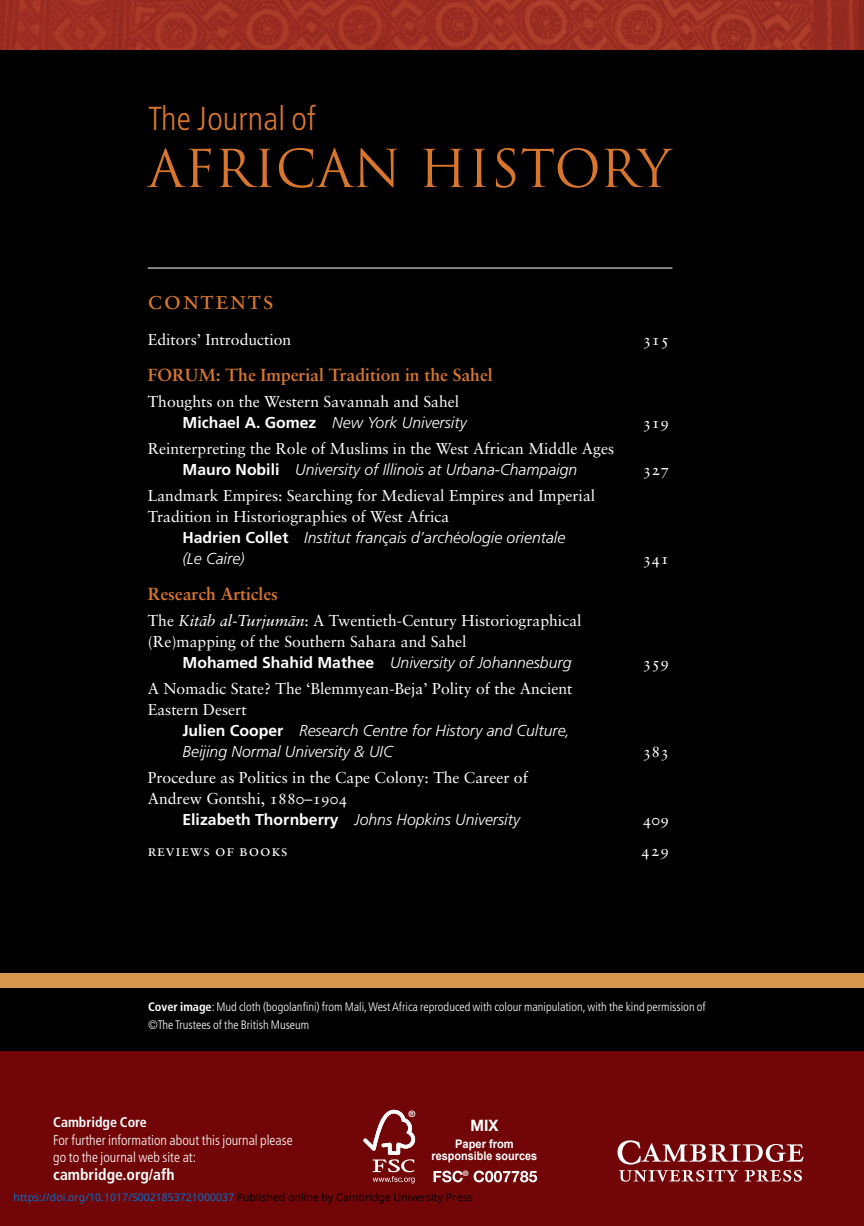
<style>
.page{position:relative;width:864px;height:1226px;background:#fff}
.page>*{position:absolute;margin:0;border:0;box-sizing:border-box;transform-origin:0 0}
.t1{font:50.75px "Trajan";letter-spacing:.01em;color:#d9762d}
.t2{font:300 condensed 33.25px "Frutiger";letter-spacing:.005em;color:#d9762d}
.t3{font:26.25px "Sabon Roman SC";letter-spacing:.06em;color:#d9762d}
.t4{font:700 17.5px "Sabon";color:#d9762d}
.t5{font:15.75px/21px "Sabon";color:#fff}
.t6{font:italic 300 15.75px/21px "Frutiger";color:#fff}
.t7{font:15.75px "Sabon Roman SC";color:#fff}
.t8{font:700 condensed 15.75px "Frutiger";color:#fff}
.t9{font:15.75px "Sabon Roman SC";letter-spacing:.05em;color:#fff}
.t10{font:700 15.75px "Helvetica Neue";color:#fff;scale:.95 1}
.t11{font:300 condensed 14px/17.5px "Frutiger";color:#fff}
.t12{font:700 condensed 14px "Frutiger";color:#fff}
.t13{font:300 condensed 12.25px/17.5px "Frutiger";color:#fff}
.t14{font:700 11.9px "Arial";color:#fff;scale:.91 1}
.t15{font:700 11.72px "Arial";color:#fff;scale:.95 1}
.t16{font:10.5px "Noto Sans";color:#0172cf}
.t17{font:700 8.92px "Helvetica Neue";color:#fff}
.t18{font:700 7.52px "Helvetica Neue";color:#fff}
.s1{font-weight:700;font-style:normal}
.s2{font-style:italic}
.s3{font-family:"Sabon Roman SC"}
.s4{font-weight:700}
.s5{color:#000}
</style>
<div class="page">
<div style="left:0;top:50px;width:863px;height:1046px;background:#000"></div>
<div style="left:0;top:1051px;width:863px;height:174px;background:#720507"></div>
<div style="left:0;top:973px;width:863px;height:14px;background:#d6984e"></div>
<img style="left:0;top:0;width:858px;height:50px">
<svg style="left:858px;top:0;width:5px;height:50px"></svg>
<svg style="left:617px;top:1140px;width:186px;height:41px"></svg>
<hr style="left:148px;top:267px;width:524px;height:1px;background:#fff">
<svg style="left:363px;top:1109px;width:52px;height:74px"></svg>
<svg style="left:433px;top:1170px;width:29px;height:12px"></svg>
<svg style="left:473px;top:1170px;width:64px;height:12px"></svg>
<h2 class="t2" style="left:148px;top:105px;width:169px">The Journal of</h2>
<h1 class="t1" style="left:148px;top:138px;width:524px">AFRICAN HISTORY</h1>
<h3 class="t3" style="left:148px;top:284px;width:128px">contents</h3>
<p class="t5" style="left:148px;top:330px;width:145px">Editors’ Introduction</p>
<p class="t7" style="left:642px;top:330px;width:28px">315</p>
<p class="t4" style="left:148px;top:364px;width:346px">FORUM: The Imperial Tradition in the Sahel</p>
<p class="t5" style="left:148px;top:392px;width:313px">Thoughts on the Western Savannah and Sahel</p>
<p class="t6" style="left:182px;top:413px;width:285px"><span class="s1">Michael A. Gomez</span> New York University</p>
<p class="t7" style="left:642px;top:413px;width:28px">319</p>
<p class="t5" style="left:148px;top:439px;width:468px">Reinterpreting the Role of Muslims in the West African Middle Ages</p>
<p class="t6" style="left:182px;top:460px;width:396px"><span class="s1">Mauro Nobili</span> University of Illinois at Urbana-Champaign</p>
<p class="t7" style="left:642px;top:460px;width:28px">327</p>
<p class="t5" style="left:148px;top:486px;width:449px">Landmark Empires: Searching for Medieval Empires and Imperial<br>Tradition in Historiographies of West Africa</p>
<p class="t6" style="left:182px;top:528px;width:384px"><span class="s1">Hadrien Collet</span> Institut français d’archéologie orientale (Le Caire)</p>
<p class="t7" style="left:642px;top:549px;width:28px">341</p>
<p class="t4" style="left:148px;top:583px;width:132px">Research Articles</p>
<p class="t5" style="left:148px;top:611px;width:435px">The <span class="s2">Kita¯b al-Turjuma¯n</span>: A Twentieth-Century Historiographical (Re)mapping of the Southern Sahara and Sahel</p>
<p class="t6" style="left:182px;top:653px;width:390px"><span class="s1">Mohamed Shahid Mathee</span> University of Johannesburg</p>
<p class="t7" style="left:642px;top:652px;width:28px">359</p>
<p class="t5" style="left:148px;top:679px;width:426px">A Nomadic State? The ‘Blemmyean-Beja’ Polity of the Ancient<br>Eastern Desert</p>
<p class="t6" style="left:182px;top:720px;width:389px"><span class="s1">Julien Cooper</span> Research Centre for History and Culture,<br>Beijing Normal University &amp; UIC</p>
<p class="t7" style="left:642px;top:741px;width:28px">383</p>
<p class="t5" style="left:148px;top:768px;width:381px">Procedure as Politics in the Cape Colony: The Career of<br>Andrew Gontshi, <span class="s3">1880</span>–<span class="s3">1904</span></p>
<p class="t6" style="left:182px;top:809px;width:339px"><span class="s1">Elizabeth Thornberry</span> Johns Hopkins University</p>
<p class="t7" style="left:642px;top:809px;width:28px">409</p>
<p class="t9" style="left:148px;top:840px;width:142px">reviews of books</p>
<p class="t7" style="left:641px;top:840px;width:29px">429</p>
<p class="t13" style="left:148px;top:998px;width:559px"><span class="s4">Cover image</span>: Mud cloth (bogolanfini) from Mali, West Africa reproduced with colour manipulation, with the kind permission of ©The Trustees of the British Museum</p>
<p class="t12" style="left:53px;top:1116px;width:95px">Cambridge Core</p>
<p class="t11" style="left:53px;top:1132px;width:241px">For further information about this journal please go to the journal web site at:</p>
<p class="t8" style="left:53px;top:1167px;width:123px">cambridge.org/afh</p>
<p class="t17" style="left:408px;top:1108px;width:9px">®</p>
<p class="t10" style="left:470px;top:1115px;width:31px">MIX</p>
<p class="t15" style="left:455px;top:1137px;width:63px">Paper from</p>
<p class="t14" style="left:431px;top:1149px;width:118px">responsible sources</p>
<p class="t18" style="left:463px;top:1168px;width:7px">®</p>
<p class="t16" style="left:14px;top:1189px;width:460px">https://doi.org/10.1017/S0021853721000037 <span class="s5">Published online by Cambridge University Press</span></p>
</div>
